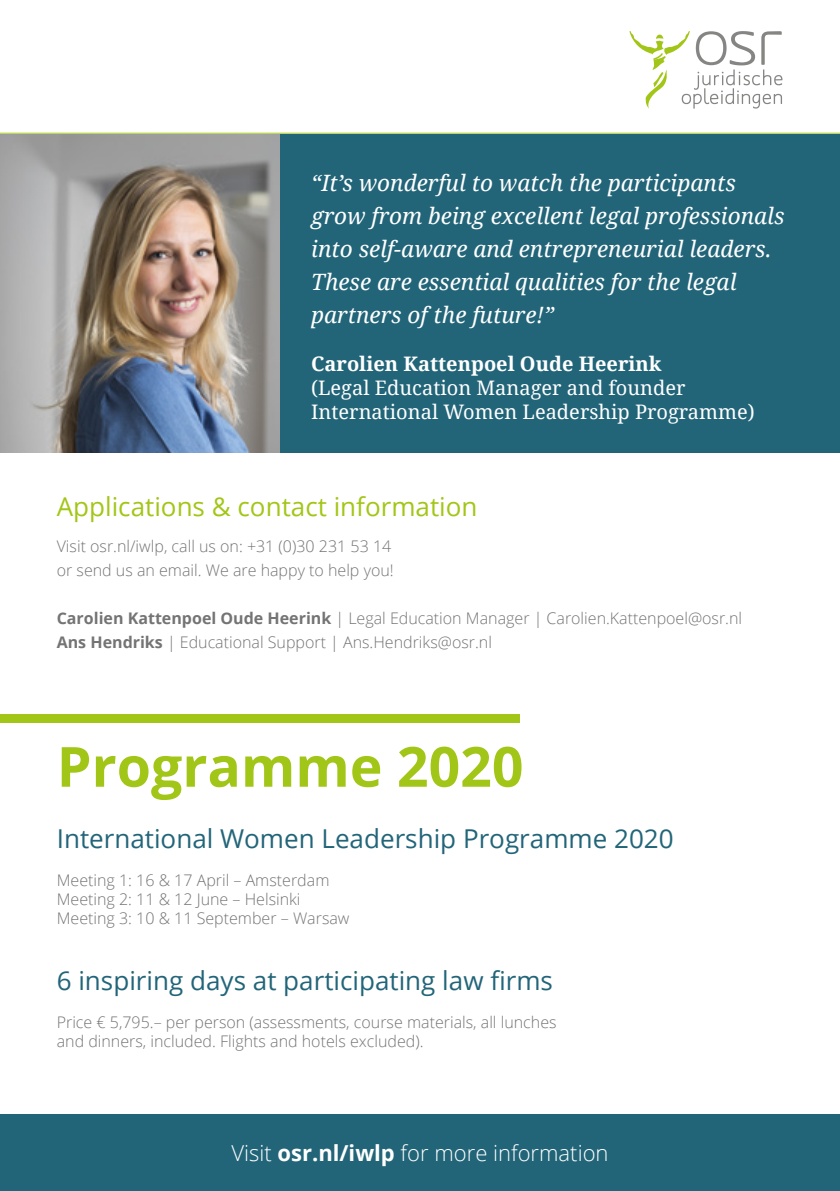
<style>
.page{position:relative;width:840px;height:1191px;background:#fff}
.page>*{position:absolute;margin:0;border:0;box-sizing:border-box;transform-origin:0 0}
.t1{font:700 55.4px "Open Sans";color:#a2c617}
.t2{font:26px "Open Sans";color:#226579}
.t3{font:26px "Open Sans";color:#a2c617}
.t4{font:italic 22.6px/33px "Noto Serif";color:#fff}
.t5{font:300 22px "Open Sans";color:#fff}
.t6{font:20px/24px "Noto Serif";color:#fff}
.t7{font:700 20px "Noto Serif";color:#fff}
.t8{font:300 16px/19.2px "Open Sans";color:#757474}
.s1{font-weight:700}
</style>
<div class="page">
<div style="left:0;top:1114px;width:839px;height:77px;background:#226579"></div>
<img style="left:0;top:134px;width:280px;height:318px">
<div style="left:280px;top:134px;width:559px;height:318px;background:#226579"></div>
<div style="left:0;top:714px;width:519px;height:9px;background:#a2c617"></div>
<svg style="left:629px;top:31px;width:153px;height:78px"></svg>
<hr style="left:0;top:133px;width:839px;height:1px;background:#a2c617">
<h3 class="t4" style="left:311px;top:166px;width:474px">“It’s wonderful to watch the participants grow from being excellent legal professionals into self-aware and entrepreneurial leaders.<br>These are essential qualities for the legal partners of the future!”</h3>
<p class="t7" style="left:311px;top:350px;width:351px">Carolien Kattenpoel Oude Heerink</p>
<p class="t6" style="left:311px;top:375px;width:445px">(Legal Education Manager and founder<br>International Women Leadership Programme)</p>
<h2 class="t3" style="left:57px;top:489px;width:422px">Applications &amp; contact information</h2>
<p class="t8" style="left:57px;top:534px;width:338px;line-height:24px">Visit osr.nl/iwlp, call us on: +31 (0)30 231 53 14 or send us an email. We are happy to help you!</p>
<p class="t8" style="left:57px;top:606px;width:686px;line-height:24px"><span class="s1">Carolien Kattenpoel Oude Heerink</span> | Legal Education Manager | Carolien.Kattenpoel@osr.nl<br><span class="s1">Ans Hendriks</span> | Educational Support | Ans.Hendriks@osr.nl</p>
<h1 class="t1" style="left:57px;top:727px;width:468px">Programme 2020</h1>
<h2 class="t2" style="left:57px;top:820px;width:618px">International Women Leadership Programme 2020</h2>
<p class="t8" style="left:57px;top:870px;width:294px">Meeting 1: 16 &amp; 17 April – Amsterdam<br>Meeting 2: 11 &amp; 12 June – Helsinki<br>Meeting 3: 10 &amp; 11 September – Warsaw</p>
<h2 class="t2" style="left:57px;top:962px;width:497px">6 inspiring days at participating law firms</h2>
<p class="t8" style="left:57px;top:1012px;width:501px">Price € 5,795.– per person (assessments, course materials, all lunches and dinners, included. Flights and hotels excluded).</p>
<h3 class="t5" style="left:231px;top:1138px;width:378px">Visit <span class="s1">osr.nl/iwlp</span> for more information</h3>
</div>
